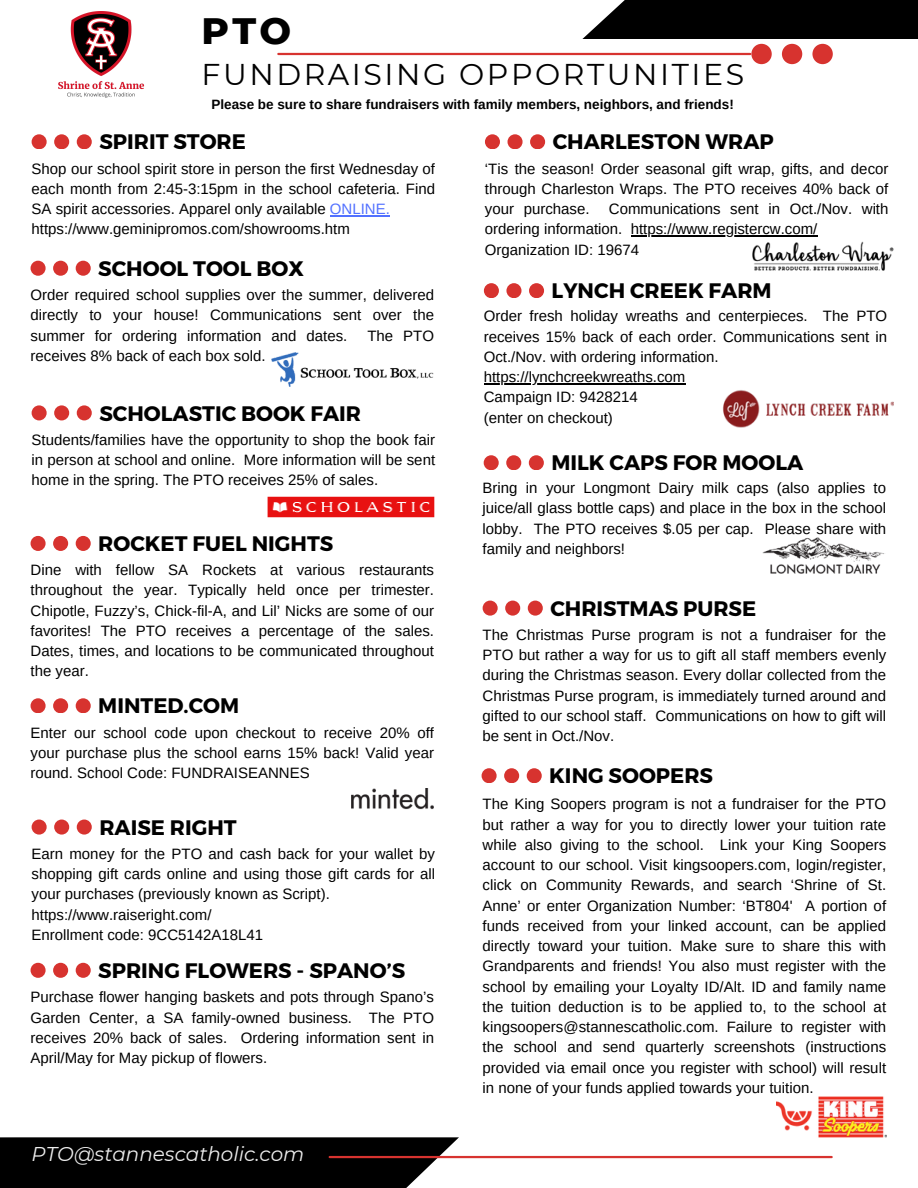
<style>
.page{position:relative;width:918px;height:1188px;background:#fff}
.page>*{position:absolute;margin:0;border:0;box-sizing:border-box;transform-origin:0 0}
.t1{font:800 37.5px "Montserrat";color:#000}
.t2{font:30px "Montserrat";letter-spacing:.085em;color:#000}
.t3{font:700 21px "Montserrat";color:#000}
.t4{font:italic 19.95px "Montserrat";color:#ededed}
.t5{font:15px/20.2px "Arimo";color:#000;text-align:justify}
.t6{font:700 13.5px "Arimo";color:#000}
.s1{color:#5271ff}
</style>
<div class="page">
<div style="left:582px;top:0;width:336px;height:39px;background:#000"></div>
<img style="left:58px;top:11px;width:87px;height:87px">
<svg style="left:0;top:1137px;width:459px;height:51px;background:#101010"></svg>
<hr style="left:330px;top:1156px;width:502px;height:2px;background:#d7332f">
<svg style="left:483px;top:601px;width:60px;height:14px"></svg>
<img style="left:776px;top:1097px;width:110px;height:40px">
<svg style="left:482px;top:768px;width:60px;height:15px"></svg>
<svg style="left:31px;top:536px;width:60px;height:15px"></svg>
<svg style="left:32px;top:405px;width:60px;height:15px"></svg>
<img style="left:268px;top:496px;width:166px;height:21px">
<svg style="left:31px;top:963px;width:60px;height:14px"></svg>
<svg style="left:32px;top:134px;width:60px;height:15px"></svg>
<hr style="left:330px;top:215px;width:60px;height:1px;background:#5271ff">
<img style="left:272px;top:353px;width:162px;height:33px">
<svg style="left:31px;top:261px;width:60px;height:14px"></svg>
<svg style="left:485px;top:134px;width:60px;height:15px"></svg>
<img style="left:752px;top:241px;width:142px;height:30px">
<hr style="left:631px;top:236px;width:186px;height:1px;background:#000">
<hr style="left:278px;top:53px;width:472px;height:2px;background:#d7332f">
<svg style="left:751px;top:44px;width:81px;height:20px"></svg>
<svg style="left:32px;top:820px;width:60px;height:14px"></svg>
<svg style="left:31px;top:698px;width:60px;height:15px"></svg>
<img style="left:351px;top:789px;width:82px;height:21px">
<svg style="left:484px;top:455px;width:60px;height:15px"></svg>
<img style="left:762px;top:537px;width:123px;height:37px">
<svg style="left:484px;top:283px;width:60px;height:15px"></svg>
<img style="left:722px;top:390px;width:171px;height:38px">
<hr style="left:484px;top:383px;width:201px;height:1px;background:#000">
<h3 class="t1" style="left:202px;top:7px;width:91px">PTO</h3>
<h5 class="t2" style="left:202px;top:56px;width:544px">FUNDRAISING OPPORTUNITIES</h5>
<h5 class="t6" style="left:211px;top:97px;width:524px">Please be sure to share fundraisers with family members, neighbors, and friends!</h5>
<h5 class="t3" style="left:99px;top:128px;width:148px">SPIRIT STORE</h5>
<p class="t5" style="left:32px;top:158px;width:405px;text-align:left">Shop our school spirit store in person the first Wednesday of each month from 2:45-3:15pm in the school cafeteria. Find SA spirit accessories. Apparel only available <span class="s1">ONLINE. </span>https://www.geminipromos.com/showrooms.htm</p>
<p class="t3" style="left:98px;top:255px;width:207px">SCHOOL TOOL BOX</p>
<h3 class="t5" style="left:31px;top:285px;width:405px">Order required school supplies over the summer, delivered directly to your house! Communications sent over the summer for ordering information and dates.</h3>
<h3 class="t5" style="left:367px;top:325px;width:68px">The PTO</h3>
<h3 class="t5" style="left:31px;top:345px;width:237px">receives 8% back of each box sold.</h3>
<h3 class="t3" style="left:99px;top:399px;width:263px">SCHOLASTIC BOOK FAIR</h3>
<h5 class="t5" style="left:32px;top:429px;width:405px">Students/families have the opportunity to shop the book fair in person at school and online. More information will be sent home in the spring. The PTO receives 25% of sales.</h5>
<p class="t3" style="left:98px;top:530px;width:237px">ROCKET FUEL NIGHTS</p>
<p class="t5" style="left:31px;top:560px;width:405px">Dine with fellow SA Rockets at various restaurants throughout the year. Typically held once per trimester.<br>Chipotle, Fuzzy’s, Chick-fil-A, and Lil’ Nicks are some of our favorites! The PTO receives a percentage of the sales.<br>Dates, times, and locations to be communicated throughout the year.</p>
<p class="t3" style="left:98px;top:692px;width:142px">MINTED.COM</p>
<h5 class="t5" style="left:31px;top:722px;width:405px">Enter our school code upon checkout to receive 20% off your purchase plus the school earns 15% back! Valid year round. School Code: FUNDRAISEANNES</h5>
<h3 class="t3" style="left:99px;top:814px;width:139px">RAISE RIGHT</h3>
<p class="t5" style="left:32px;top:844px;width:405px;text-align:left">Earn money for the PTO and cash back for your wallet by shopping gift cards online and using those gift cards for all your purchases (previously known as Script). https://www.raiseright.com/<br>Enrollment code: 9CC5142A18L41</p>
<p class="t3" style="left:98px;top:957px;width:308px">SPRING FLOWERS - SPANO’S</p>
<h3 class="t5" style="left:31px;top:987px;width:405px">Purchase flower hanging baskets and pots through Spano’s Garden Center, a SA family-owned business. The PTO receives 20% back of sales. Ordering information sent in April/May for May pickup of flowers.</h3>
<p class="t4" style="left:32px;top:1142px;width:274px">PTO@stannescatholic.com</p>
<h5 class="t3" style="left:553px;top:128px;width:223px">CHARLESTON WRAP</h5>
<p class="t5" style="left:485px;top:158px;width:405px">‘Tis the season! Order seasonal gift wrap, gifts, and decor through Charleston Wraps. The PTO receives 40% back of your purchase.</p>
<p class="t5" style="left:485px;top:199px;width:405px;text-indent:124px">Communications sent in Oct./Nov. with ordering information.</p>
<p class="t5" style="left:485px;top:219px;width:334px;text-indent:146px">https://www.registercw.com/<br>Organization ID: 19674</p>
<h5 class="t3" style="left:552px;top:277px;width:222px">LYNCH CREEK FARM</h5>
<p class="t5" style="left:484px;top:306px;width:405px">Order fresh holiday wreaths and centerpieces. The PTO receives 15% back of each order. Communications sent in Oct./Nov. with ordering information.</p>
<h3 class="t5" style="left:484px;top:367px;width:203px;text-align:left">https://lynchcreekwreaths.com<br>Campaign ID: 9428214<br>(enter on checkout)</h3>
<h3 class="t3" style="left:551px;top:449px;width:253px">MILK CAPS FOR MOOLA</h3>
<p class="t5" style="left:483px;top:478px;width:405px">Bring in your Longmont Dairy milk caps (also applies to juice/all glass bottle caps) and place in the box in the school lobby. The PTO receives $.05 per cap. Please share with family and neighbors!</p>
<p class="t3" style="left:550px;top:595px;width:207px">CHRISTMAS PURSE</p>
<h1 class="t5" style="left:483px;top:625px;width:405px">The Christmas Purse program is not a fundraiser for the PTO but rather a way for us to gift all staff members evenly during the Christmas season. Every dollar collected from the Christmas Purse program, is immediately turned around and gifted to our school staff. Communications on how to gift will be sent in Oct./Nov.</h1>
<h2 class="t3" style="left:549px;top:762px;width:165px">KING SOOPERS</h2>
<p class="t5" style="left:483px;top:794px;width:405px">The King Soopers program is not a fundraiser for the PTO but rather a way for you to directly lower your tuition rate while also giving to the school. Link your King Soopers account to our school. Visit kingsoopers.com, login/register, click on Community Rewards, and search ‘Shrine of St.<br>Anne’ or enter Organization Number: ‘BT804' A portion of funds received from your linked account, can be applied directly toward your tuition. Make sure to share this with Grandparents and friends! You also must register with the school by emailing your Loyalty ID/Alt. ID and family name the tuition deduction is to be applied to, to the school at kingsoopers@stannescatholic.com. Failure to register with the school and send quarterly screenshots (instructions provided via email once you register with school) will result in none of your funds applied towards your tuition.</p>
</div>
